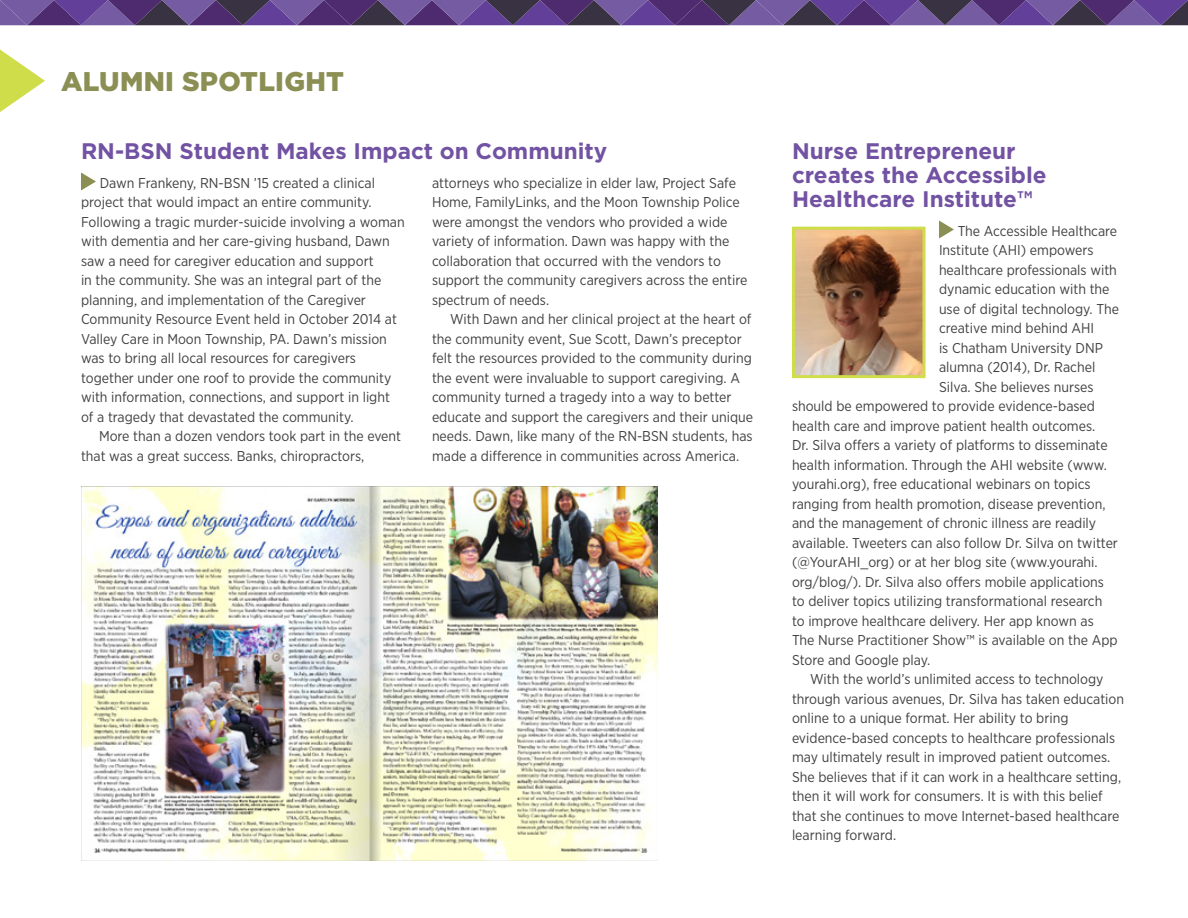
<style>
.page{position:relative;width:1188px;height:918px;background:#fff}
.page>*{position:absolute;margin:0;border:0;box-sizing:border-box;transform-origin:0 0}
.contributor{font:900 27px "Gotham";letter-spacing:.01em;color:#8c8f54}
.head__15_pt_prurple{font:700 22.5px/24px "Gotham";color:#7252a2}
._1st_paragraph{font:14.25px/19.5px "Gotham Narrow";color:#414042}
.text{font:14.25px/19.5px "Gotham Narrow";color:#414042}
</style>
<div class="page">
<svg style="left:0;top:0;width:1188px;height:25px"></svg>
<svg style="left:0;top:50px;width:45px;height:62px"></svg>
<svg style="left:81px;top:172px;width:15px;height:18px"></svg>
<img style="left:81px;top:486px;width:576px;height:375px">
<svg style="left:939px;top:220px;width:15px;height:18px"></svg>
<img style="left:796px;top:231px;width:126px;height:143px">
<div style="left:792px;top:227px;width:134px;height:151px;border:3px solid #cedd49"></div>
<p class="contributor" style="left:61px;top:66px;width:284px">ALUMNI SPOTLIGHT</p>
<p class="head__15_pt_prurple" style="left:81px;top:138px;width:528px">RN-BSN Student Makes Impact on Community</p>
<p class="_1st_paragraph" style="left:81px;top:172px;width:325px;text-indent:19px">Dawn Frankeny, RN-BSN ’15 created a clinical project that would impact an entire community.<br>Following a tragic murder-suicide involving a woman with dementia and her care-giving husband, Dawn saw a need for caregiver education and support<br>in the community. She was an integral part of the planning, and implementation of the Caregiver Community Resource Event held in October 2014 at Valley Care in Moon Township, PA. Dawn’s mission was to bring all local resources for caregivers together under one roof to provide the community with information, connections, and support in light of a tragedy that devastated the community.</p>
<p class="text" style="left:81px;top:426px;width:322px;text-indent:18px">More than a dozen vendors took part in the event that was a great success. Banks, chiropractors,</p>
<p class="text" style="left:432px;top:172px;width:317px">attorneys who specialize in elder law, Project Safe Home, FamilyLinks, and the Moon Township Police were amongst the vendors who provided a wide variety of information. Dawn was happy with the collaboration that occurred with the vendors to support the community caregivers across the entire spectrum of needs.</p>
<p class="text" style="left:432px;top:309px;width:323px;text-indent:18px">With Dawn and her clinical project at the heart of the community event, Sue Scott, Dawn’s preceptor felt the resources provided to the community during the event were invaluable to support caregiving. A community turned a tragedy into a way to better educate and support the caregivers and their unique needs. Dawn, like many of the RN-BSN students, has made a difference in communities across America.</p>
<p class="head__15_pt_prurple" style="left:792px;top:138px;width:256px">Nurse Entrepreneur creates the Accessible<br>Healthcare Institute™</p>
<p class="_1st_paragraph" style="left:958px;top:220px;width:161px">The Accessible Healthcare</p>
<p class="_1st_paragraph" style="left:939px;top:240px;width:156px">Institute (AHI) empowers</p>
<p class="_1st_paragraph" style="left:939px;top:259px;width:179px">healthcare professionals with</p>
<p class="_1st_paragraph" style="left:939px;top:279px;width:172px">dynamic education with the</p>
<p class="_1st_paragraph" style="left:939px;top:298px;width:182px">use of digital technology. The</p>
<p class="_1st_paragraph" style="left:939px;top:318px;width:157px">creative mind behind AHI</p>
<p class="_1st_paragraph" style="left:939px;top:337px;width:166px">is Chatham University DNP</p>
<p class="_1st_paragraph" style="left:939px;top:357px;width:158px">alumna (2014), Dr. Rachel</p>
<p class="_1st_paragraph" style="left:939px;top:376px;width:156px">Silva. She believes nurses</p>
<p class="_1st_paragraph" style="left:792px;top:396px;width:305px">should be empowered to provide evidence-based</p>
<p class="_1st_paragraph" style="left:792px;top:415px;width:305px">health care and improve patient health outcomes.</p>
<p class="_1st_paragraph" style="left:792px;top:435px;width:317px">Dr. Silva offers a variety of platforms to disseminate</p>
<p class="_1st_paragraph" style="left:792px;top:454px;width:316px">health information. Through the AHI website (www.</p>
<p class="_1st_paragraph" style="left:792px;top:474px;width:300px">yourahi.org), free educational webinars on topics</p>
<p class="_1st_paragraph" style="left:792px;top:493px;width:315px">ranging from health promotion, disease prevention,</p>
<p class="_1st_paragraph" style="left:792px;top:513px;width:306px">and the management of chronic illness are readily</p>
<p class="_1st_paragraph" style="left:792px;top:532px;width:327px">available. Tweeters can also follow Dr. Silva on twitter</p>
<p class="_1st_paragraph" style="left:792px;top:552px;width:307px">(@YourAHI_org) or at her blog site (www.yourahi.</p>
<p class="_1st_paragraph" style="left:792px;top:571px;width:314px">org/blog/). Dr. Silva also offers mobile applications</p>
<p class="_1st_paragraph" style="left:792px;top:591px;width:312px">to deliver topics utilizing transformational research</p>
<p class="_1st_paragraph" style="left:792px;top:610px;width:303px">to improve healthcare delivery. Her app known as</p>
<p class="_1st_paragraph" style="left:792px;top:630px;width:327px">The Nurse Practitioner Show™ is available on the App</p>
<p class="_1st_paragraph" style="left:792px;top:649px;width:140px">Store and Google play.</p>
<p class="text" style="left:792px;top:669px;width:334px;text-indent:18px">With the world’s unlimited access to technology through various avenues, Dr. Silva has taken education online to a unique format. Her ability to bring evidence-based concepts to healthcare professionals may ultimately result in improved patient outcomes.<br>She believes that if it can work in a healthcare setting, then it will work for consumers. It is with this belief that she continues to move Internet-based healthcare learning forward.</p>
</div>
